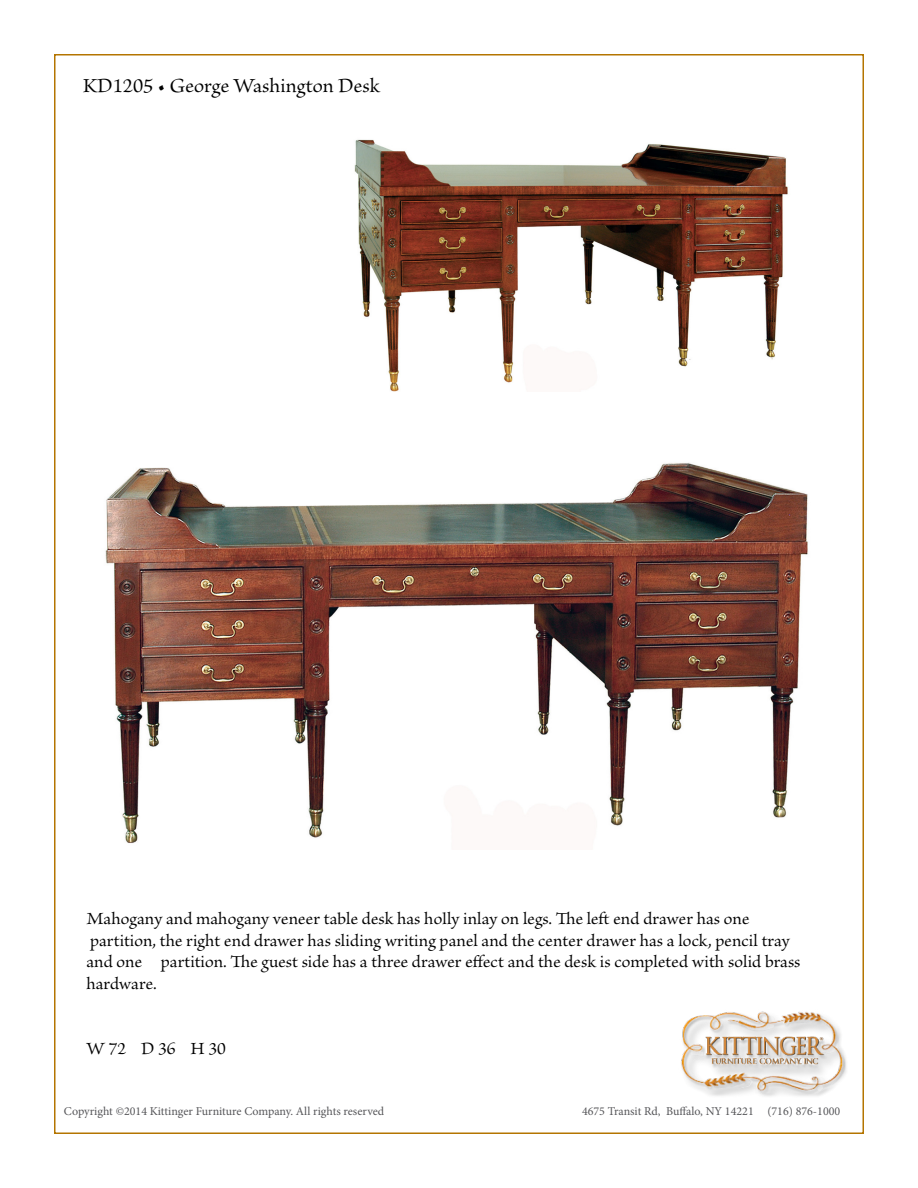
<style>
.page{position:relative;width:918px;height:1188px;background:#fff}
.page>*{position:absolute;margin:0;border:0;box-sizing:border-box;transform-origin:0 0}
.t1{font:21px "Brioso Pro";color:#000}
.t2{font:18px/21.6px "Brioso Pro";color:#000}
.t3{font:12px "Minion Pro";color:#565659}
</style>
<div class="page">
<img style="left:105px;top:462px;width:703px;height:381px">
<img style="left:354px;top:139px;width:434px;height:252px">
<img style="left:681px;top:1011px;width:165px;height:85px">
<p class="t1" style="left:83px;top:74px;width:299px">KD1205 • George Washington Desk</p>
<p class="t2" style="left:86px;top:909px;width:715px">Mahogany and mahogany veneer table desk has holly inlay on legs. The left end drawer has one partition, the right end drawer has sliding writing panel and the center drawer has a lock, pencil tray and one partition. The guest side has a three drawer effect and the desk is completed with solid brass hardware.</p>
<p class="t2" style="left:86px;top:1038px;width:141px">W 72 D 36 H 30</p>
<p class="t3" style="left:64px;top:1103px;width:322px">Copyright ©2014 Kittinger Furniture Company. All rights reserved</p>
<p class="t3" style="left:582px;top:1103px;width:260px">4675 Transit Rd, Buffalo, NY 14221 (716) 876-1000</p>
</div>
